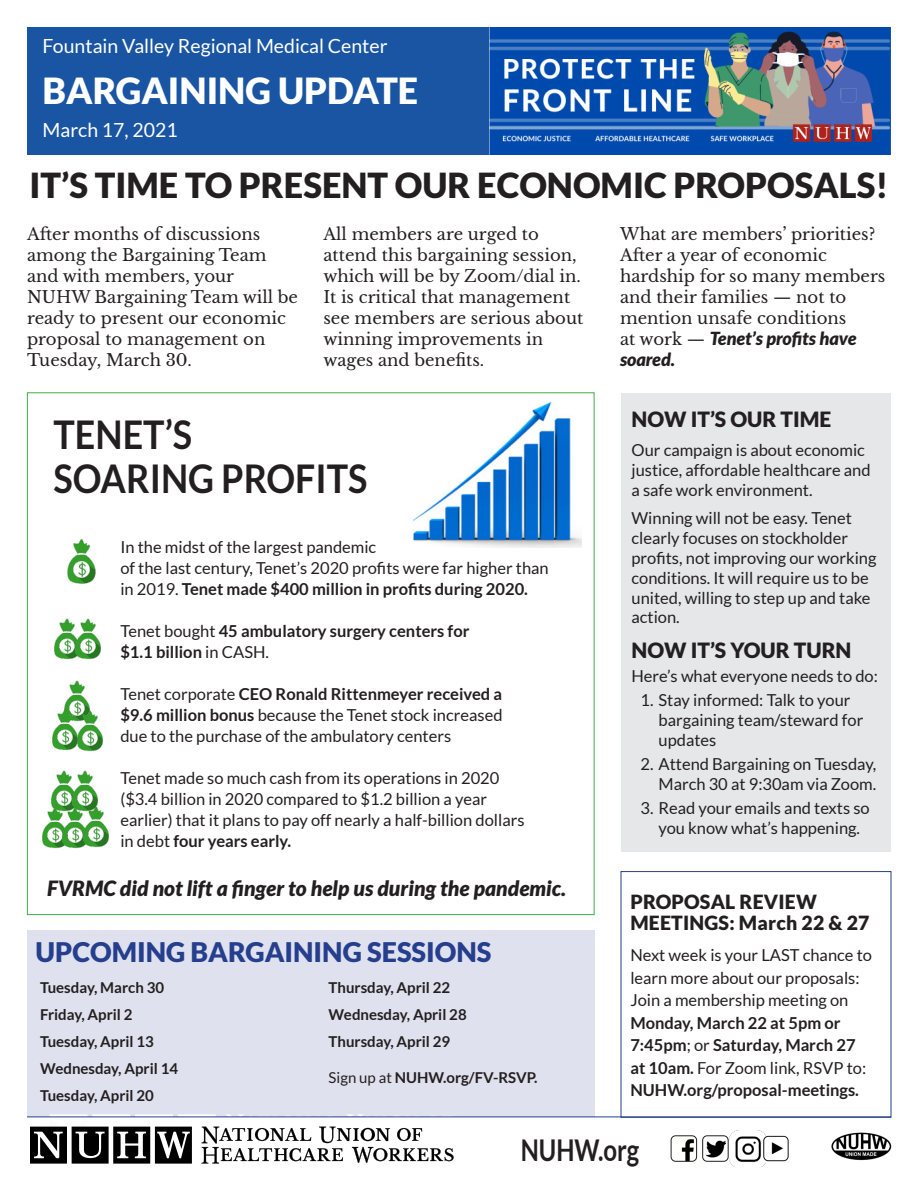
<style>
.page{position:relative;width:918px;height:1188px;background:#fff}
.page>*{position:absolute;margin:0;border:0;box-sizing:border-box;transform-origin:0 0}
.t1{font:700 39.6px "Lato";color:#231f20;scale:.91 1}
.t2{font:900 36px "Lato";color:#fff}
.t3{font:900 34.5px "Lato";color:#231f20}
.t4{font:700 30px "Lato";color:#231f20;scale:.8 1}
.t5{font:900 27px "Lato";color:#253f8e}
.t6{font:italic 900 21px "Lato";color:#231f20}
.t7{font:900 21px "Lato";color:#231f20}
.t8{font:19.5px "Lato";color:#fff}
.t9{font:900 19.5px/21px "Lato";letter-spacing:.01em;color:#231f20}
.t10{font:italic 900 18px/21px "Lato";color:#231f20}
.t11{font:16.5px/19.8px "Lato";color:#231f20}
.t12{font:16.5px/21px "Libre Baskerville";color:#231f20}
.t13{font:700 16.5px/21px "Lato";color:#231f20}
.t14{font:700 15px "Lato";color:#231f20}
.s1{font-family:"Libre Baskerville";font-weight:400;font-style:normal;font-size:16.5px}
.s2{font-weight:700}
.s3{font-weight:400}
</style>
<div class="page">
<div style="left:27px;top:930px;width:567px;height:187px;background:#e0e1ee"></div>
<div style="left:27px;top:27px;width:864px;height:127px;background:#1a55a4"></div>
<img style="left:490px;top:27px;width:400px;height:127px">
<img style="left:673px;top:1137px;width:22px;height:23px">
<div style="left:671px;top:1135px;width:26px;height:27px;border:1px solid #231f20;border-radius:4px"></div>
<img style="left:706px;top:1140px;width:20px;height:18px">
<div style="left:702px;top:1135px;width:27px;height:27px;border:1px solid #231f20;border-radius:4px"></div>
<img style="left:729px;top:1130px;width:37px;height:37px">
<img style="left:764px;top:1136px;width:23px;height:25px">
<div style="left:763px;top:1136px;width:26px;height:25px;border:1px solid #231f20;border-radius:4px"></div>
<img style="left:832px;top:1132px;width:59px;height:29px">
<svg style="left:30px;top:1114px;width:455px;height:50px"></svg>
<hr style="left:27px;top:1117px;width:864px;height:1px;background:#253f8e">
<img style="left:42px;top:813px;width:17px;height:36px">
<img style="left:59px;top:813px;width:21px;height:36px">
<img style="left:80px;top:810px;width:29px;height:38px">
<img style="left:54px;top:618px;width:17px;height:42px">
<img style="left:71px;top:618px;width:30px;height:42px">
<img style="left:67px;top:539px;width:29px;height:45px">
<img style="left:413px;top:401px;width:168px;height:147px">
<img style="left:64px;top:680px;width:26px;height:27px">
<img style="left:81px;top:707px;width:22px;height:45px">
<img style="left:52px;top:706px;width:29px;height:45px">
<img style="left:47px;top:770px;width:21px;height:43px">
<img style="left:68px;top:770px;width:33px;height:44px">
<div style="left:621px;top:393px;width:270px;height:458px;background:#e6e7e9"></div>
<div style="left:621px;top:871px;width:270px;height:247px;border:1px solid #253f8e"></div>
<p class="t8" style="left:43px;top:36px;width:346px">Fountain Valley Regional Medical Center</p>
<p class="t2" style="left:43px;top:70px;width:377px">BARGAINING UPDATE</p>
<p class="t8" style="left:43px;top:119px;width:137px">March 17, 2021</p>
<p class="t3" style="left:30px;top:165px;width:860px">IT’S TIME TO PRESENT OUR ECONOMIC PROPOSALS!</p>
<p class="t12" style="left:27px;top:223px;width:273px">After months of discussions among the Bargaining Team and with members, your<br>NUHW Bargaining Team will be ready to present our economic proposal to management on<br>Tuesday, March 30.</p>
<p class="t12" style="left:324px;top:223px;width:261px">All members are urged to attend this bargaining session, which will be by Zoom/dial in.<br>It is critical that management see members are serious about winning improvements in wages and benefits.</p>
<p class="t12" style="left:620px;top:223px;width:267px">What are members’ priorities?<br>After a year of economic hardship for so many members and their families — not to mention unsafe conditions</p>
<p class="t10" style="left:620px;top:328px;width:238px"><span class="s1">at work —</span> Tenet’s profits have soared.</p>
<p class="t1" style="left:53px;top:412px;width:154px">TENET’S</p>
<p class="t1" style="left:53px;top:455px;width:347px">SOARING PROFITS</p>
<p class="t11" style="left:120px;top:536px;width:430px;line-height:21px">In the midst of the largest pandemic<br>of the last century, Tenet’s 2020 profits were far higher than in 2019. <span class="s2">Tenet made $400 million in profits during 2020.</span></p>
<p class="t13" style="left:120px;top:620px;width:351px"><span class="s3">Tenet bought</span> 45 ambulatory surgery centers for $1.1 billion <span class="s3">in CASH.</span></p>
<p class="t11" style="left:120px;top:683px;width:384px;line-height:21px;text-align:justify">Tenet corporate <span class="s2">CEO Ronald Rittenmeyer received a $9.6 million bonus</span> because the Tenet stock increased due to the purchase of the ambulatory centers</p>
<p class="t11" style="left:120px;top:767px;width:406px;line-height:21px">Tenet made so much cash from its operations in 2020 ($3.4 billion in 2020 compared to $1.2 billion a year earlier) that it plans to pay off nearly a half-billion dollars in debt <span class="s2">four years early.</span></p>
<p class="t6" style="left:47px;top:876px;width:520px">FVRMC did not lift a finger to help us during the pandemic.</p>
<p class="t5" style="left:36px;top:937px;width:458px">UPCOMING BARGAINING SESSIONS</p>
<p class="t14" style="left:40px;top:979px;width:126px">Tuesday, March 30</p>
<p class="t14" style="left:40px;top:1006px;width:94px">Friday, April 2</p>
<p class="t14" style="left:40px;top:1033px;width:115px">Tuesday, April 13</p>
<p class="t14" style="left:40px;top:1060px;width:140px">Wednesday, April 14</p>
<p class="t14" style="left:40px;top:1087px;width:115px">Tuesday, April 20</p>
<p class="t14" style="left:329px;top:979px;width:123px">Thursday, April 22</p>
<p class="t14" style="left:329px;top:1006px;width:140px">Wednesday, April 28</p>
<p class="t14" style="left:329px;top:1033px;width:123px">Thursday, April 29</p>
<p class="t14" style="left:329px;top:1069px;width:211px"><span class="s3">Sign up at</span> NUHW.org/FV-RSVP.</p>
<p class="t7" style="left:632px;top:407px;width:201px">NOW IT’S OUR TIME</p>
<p class="t11" style="left:632px;top:440px;width:241px">Our campaign is about economic justice, affordable healthcare and a safe work environment.</p>
<p class="t11" style="left:632px;top:508px;width:247px">Winning will not be easy. Tenet clearly focuses on stockholder profits, not improving our working conditions. It will require us to be united, willing to step up and take action.</p>
<p class="t7" style="left:632px;top:638px;width:222px">NOW IT’S YOUR TURN</p>
<p class="t11" style="left:632px;top:666px;width:248px">Here’s what everyone needs to do:</p>
<p class="t11" style="left:658px;top:690px;width:206px;text-indent:-18px">1. Stay informed: Talk to your bargaining team/steward for updates</p>
<p class="t11" style="left:640px;top:754px;width:237px;text-align:right">2. Attend Bargaining on Tuesday,<br>March 30 at 9:30am via Zoom.</p>
<p class="t11" style="left:640px;top:798px;width:231px;text-align:center">3. Read your emails and texts so you know what’s happening.</p>
<p class="t9" style="left:630px;top:890px;width:241px">PROPOSAL REVIEW<br>MEETINGS: March 22 &amp; 27</p>
<p class="t11" style="left:630px;top:944px;width:243px;line-height:22.5px">Next week is your LAST chance to learn more about our proposals:<br>Join a membership meeting on<br><span class="s2">Monday, March 22 at 5pm or<br>7:45pm</span>; or <span class="s2">Saturday, March 27 at 10am.</span> For Zoom link, RSVP to:<br><span class="s2">NUHW.org/proposal-meetings.</span></p>
<p class="t4" style="left:521px;top:1133px;width:150px">NUHW.org</p>
</div>
